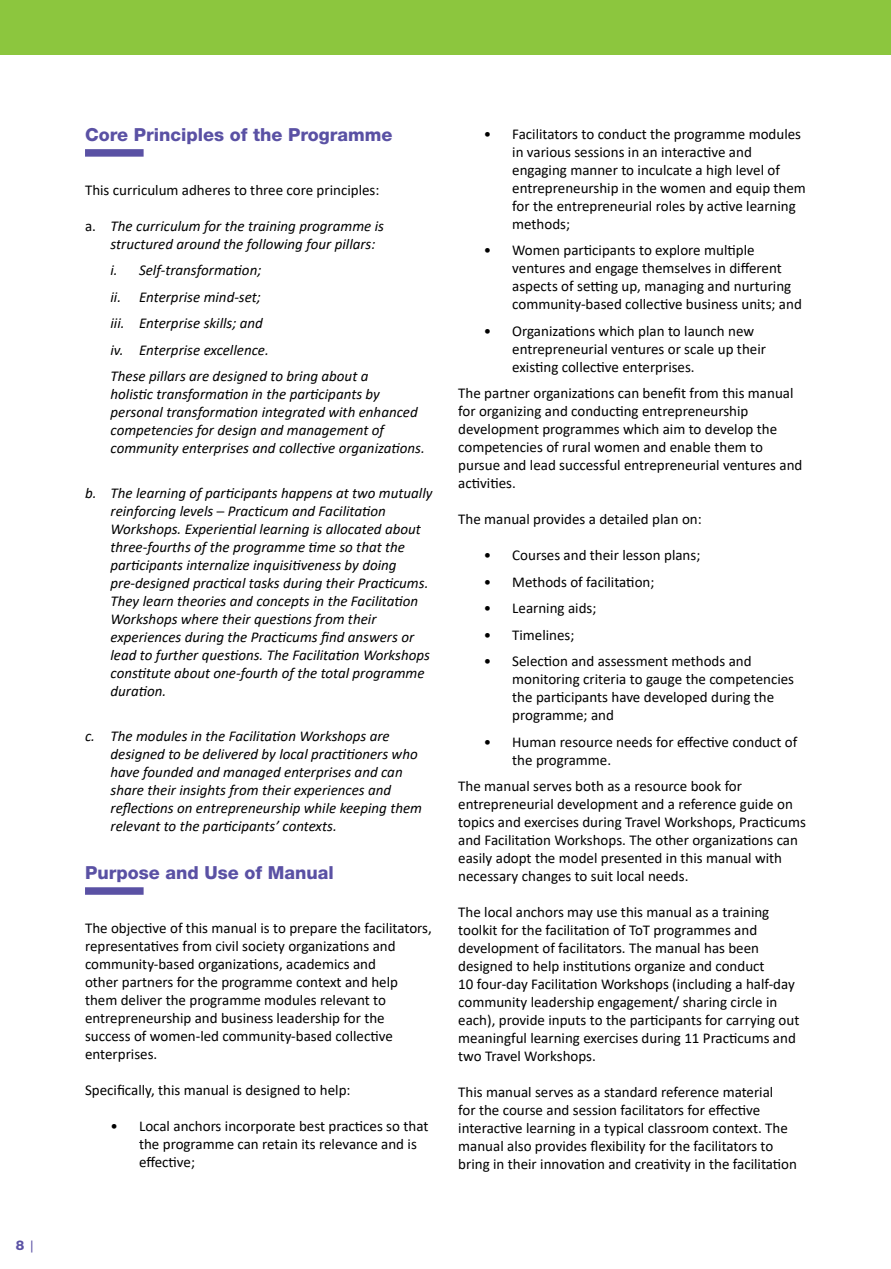
<style>
.page{position:relative;width:891px;height:1269px;background:#fff}
.page>*{position:absolute;margin:0;border:0;box-sizing:border-box;transform-origin:0 0}
.t1{font:800 18px "Helvetica Neue LT Pro";color:#5a51a4}
.t2{font:15px/18px "Calibri";color:#000}
.t3{font:italic 15px/18px "Calibri";color:#000}
.t4{font:800 13.5px "Helvetica Neue LT Pro";color:#5a51a4}
.s1{font-family:"Calibri";font-weight:400}
.s2{font-style:normal}
</style>
<div class="page">
<div style="left:0;top:0;width:891px;height:55px;background:#8cc63e"></div>
<div style="left:85px;top:149px;width:59px;height:8px;background:#5a51a4"></div>
<div style="left:85px;top:887px;width:59px;height:8px;background:#5a51a4"></div>
<p class="t4" style="left:16px;top:1237px;width:20px">8 <span class="s1">|</span></p>
<p class="t1" style="left:85px;top:124px;width:309px">Core Principles of the Programme</p>
<p class="t2" style="left:85px;top:180px;width:296px">This curriculum adheres to three core principles:</p>
<p class="t3" style="left:111px;top:216px;width:275px;text-indent:-26px"><span class="s2">a.</span> The curriculum for the training programme is structured around the following four pillars:</p>
<p class="t3" style="left:111px;top:256px;width:259px;line-height:26.5px">i. Self-transformation;<br>ii. Enterprise mind-set;<br>iii. Enterprise skills; and<br>iv. Enterprise excellence.<br>These pillars are designed to bring about a</p>
<p class="t3" style="left:111px;top:385px;width:316px">holistic transformation in the participants by personal transformation integrated with enhanced competencies for design and management of community enterprises and collective organizations.</p>
<p class="t3" style="left:111px;top:484px;width:324px;text-indent:-26px">b. The learning of participants happens at two mutually reinforcing levels ─ Practicum and Facilitation Workshops. Experiential learning is allocated about three-fourths of the programme time so that the participants internalize inquisitiveness by doing pre-designed practical tasks during their Practicums.<br>They learn theories and concepts in the Facilitation Workshops where their questions from their experiences during the Practicums find answers or lead to further questions. The Facilitation Workshops constitute about one-fourth of the total programme duration.</p>
<p class="t3" style="left:111px;top:726px;width:313px;text-indent:-26px">c. The modules in the Facilitation Workshops are designed to be delivered by local practitioners who have founded and managed enterprises and can share their insights from their experiences and reflections on entrepreneurship while keeping them relevant to the participants’ contexts.</p>
<p class="t1" style="left:85px;top:862px;width:250px">Purpose and Use of Manual</p>
<p class="t2" style="left:85px;top:918px;width:348px">The objective of this manual is to prepare the facilitators, representatives from civil society organizations and community-based organizations, academics and<br>other partners for the programme context and help them deliver the programme modules relevant to entrepreneurship and business leadership for the success of women-led community-based collective enterprises.</p>
<p class="t2" style="left:85px;top:1080px;width:267px">Specifically, this manual is designed to help:</p>
<p class="t2" style="left:139px;top:1116px;width:291px;text-indent:-28px">• Local anchors incorporate best practices so that the programme can retain its relevance and is effective;</p>
<p class="t2" style="left:512px;top:124px;width:295px;text-indent:-28px">• Facilitators to conduct the programme modules in various sessions in an interactive and engaging manner to inculcate a high level of entrepreneurship in the women and equip them for the entrepreneurial roles by active learning methods;</p>
<p class="t2" style="left:512px;top:241px;width:291px;text-indent:-28px">• Women participants to explore multiple ventures and engage themselves in different aspects of setting up, managing and nurturing community-based collective business units; and</p>
<p class="t2" style="left:512px;top:321px;width:255px;text-indent:-28px">• Organizations which plan to launch new entrepreneurial ventures or scale up their existing collective enterprises.</p>
<p class="t2" style="left:458px;top:384px;width:346px">The partner organizations can benefit from this manual for organizing and conducting entrepreneurship development programmes which aim to develop the competencies of rural women and enable them to pursue and lead successful entrepreneurial ventures and activities.</p>
<p class="t2" style="left:458px;top:510px;width:245px">The manual provides a detailed plan on:</p>
<p class="t2" style="left:484px;top:546px;width:218px">• Courses and their lesson plans;</p>
<p class="t2" style="left:484px;top:572px;width:172px">• Methods of facilitation;</p>
<p class="t2" style="left:484px;top:599px;width:114px">• Learning aids;</p>
<p class="t2" style="left:484px;top:625px;width:92px">• Timelines;</p>
<p class="t2" style="left:512px;top:652px;width:283px;text-indent:-28px">• Selection and assessment methods and monitoring criteria to gauge the competencies the participants have developed during the programme; and</p>
<p class="t2" style="left:512px;top:732px;width:287px;text-indent:-28px">• Human resource needs for effective conduct of the programme.</p>
<p class="t2" style="left:458px;top:777px;width:349px">The manual serves both as a resource book for entrepreneurial development and a reference guide on topics and exercises during Travel Workshops, Practicums and Facilitation Workshops. The other organizations can easily adopt the model presented in this manual with necessary changes to suit local needs.</p>
<p class="t2" style="left:458px;top:903px;width:343px">The local anchors may use this manual as a training toolkit for the facilitation of ToT programmes and development of facilitators. The manual has been designed to help institutions organize and conduct<br>10 four-day Facilitation Workshops (including a half-day community leadership engagement/ sharing circle in each), provide inputs to the participants for carrying out meaningful learning exercises during 11 Practicums and two Travel Workshops.</p>
<p class="t2" style="left:458px;top:1083px;width:340px">This manual serves as a standard reference material<br>for the course and session facilitators for effective interactive learning in a typical classroom context. The manual also provides flexibility for the facilitators to bring in their innovation and creativity in the facilitation</p>
</div>
